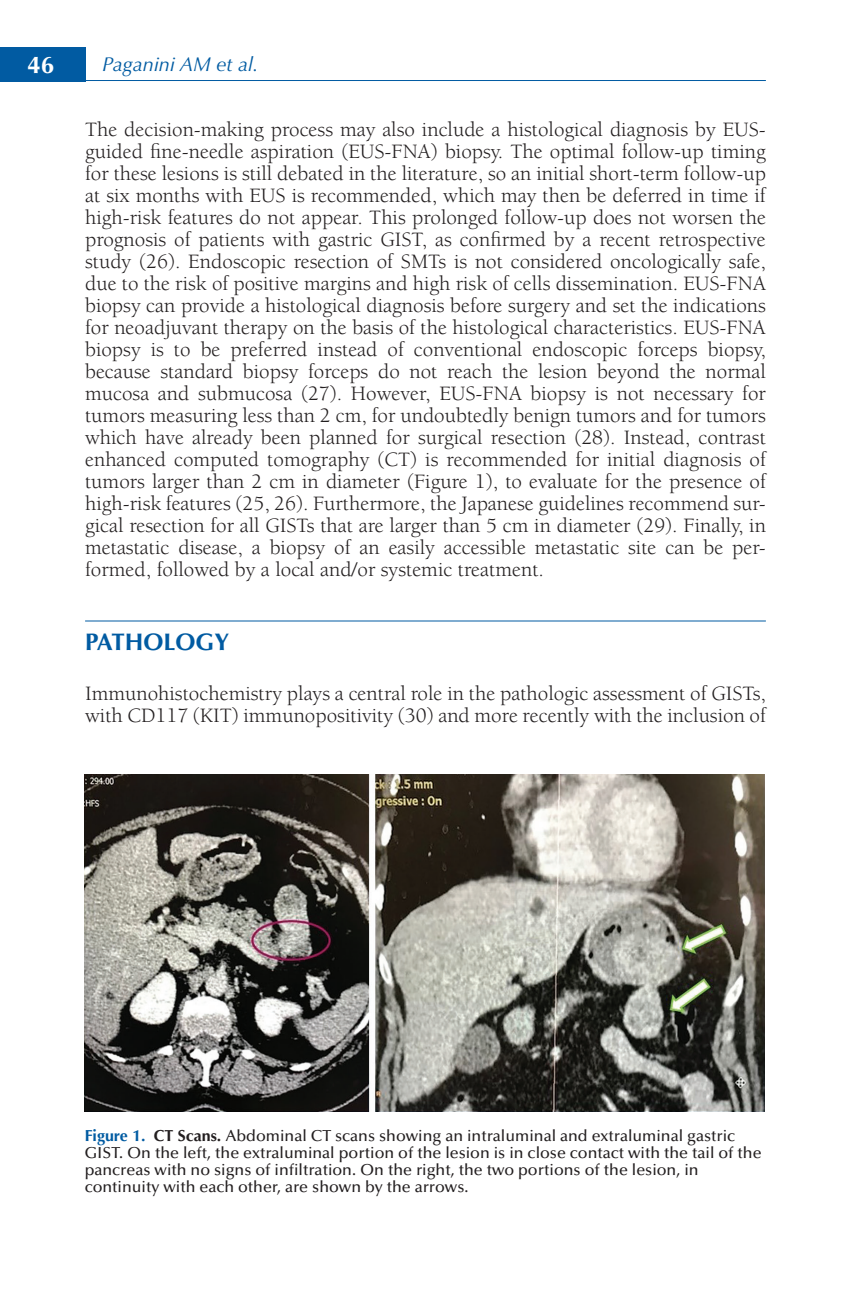
<style>
.page{position:relative;width:851px;height:1304px;background:#fff}
.page>*{position:absolute;margin:0;border:0;box-sizing:border-box;transform-origin:0 0}
.t1{font:700 24px "Optima LT Std";color:#015ba2}
.t2{font:700 24px "Optima LT Std";color:#fff}
.t3{font:21px/22px "Berkeley Std";color:#231f20;text-align:justify}
.t4{font:italic 20px "Optima LT Std";color:#015ba2}
.t5{font:500 16px/17px "Optima LT Std";color:#231f20}
.s1{font-weight:700;color:#015ba2}
.s2{font-weight:700}
</style>
<div class="page">
<div style="left:0;top:47px;width:85px;height:34px;background:#015ba2"></div>
<hr style="left:0;top:80px;width:765px;height:1px;background:#015ba2">
<hr style="left:85px;top:620px;width:680px;height:1px;background:#015ba2">
<img style="left:85px;top:774px;width:679px;height:337px">
<p class="t2" style="left:27px;top:51px;width:28px">46</p>
<p class="t4" style="left:102px;top:53px;width:158px">Paganini AM et al.</p>
<p class="t3" style="left:85px;top:119px;width:682px">The decision-making process may also include a histological diagnosis by EUS&shy;guided fine-needle aspiration (EUS-FNA) biopsy. The optimal follow-up timing for these lesions is still debated in the literature, so an initial short-term follow-up at six months with EUS is recommended, which may then be deferred in time if high-risk features do not appear. This prolonged follow-up does not worsen the prognosis of patients with gastric GIST, as confirmed by a recent retrospective study (26). Endoscopic resection of SMTs is not considered oncologically safe, due to the risk of positive margins and high risk of cells dissemination. EUS-FNA biopsy can provide a histological diagnosis before surgery and set the indications for neoadjuvant therapy on the basis of the histological characteristics. EUS-FNA biopsy is to be preferred instead of conventional endoscopic forceps biopsy, because standard biopsy forceps do not reach the lesion beyond the normal mucosa and submucosa (27). However, EUS-FNA biopsy is not necessary for tumors measuring less than 2 cm, for undoubtedly benign tumors and for tumors which have already been planned for surgical resection (28). Instead, contrast enhanced computed tomography (CT) is recommended for initial diagnosis of tumors larger than 2 cm in diameter (Figure 1), to evaluate for the presence of high-risk features (25, 26). Furthermore, the Japanese guidelines recommend sur&shy;gical resection for all GISTs that are larger than 5 cm in diameter (29). Finally, in metastatic disease, a biopsy of an easily accessible metastatic site can be per&shy;formed, followed by a local and/or systemic treatment.</p>
<p class="t1" style="left:85px;top:628px;width:145px">PATHOLOGY</p>
<p class="t3" style="left:85px;top:683px;width:682px">Immunohistochemistry plays a central role in the pathologic assessment of GISTs, with CD117 (KIT) immunopositivity (30) and more recently with the inclusion of</p>
<p class="t5" style="left:85px;top:1128px;width:678px"><span class="s1">Figure 1.</span> <span class="s2">CT Scans.</span> Abdominal CT scans showing an intraluminal and extraluminal gastric GIST. On the left, the extraluminal portion of the lesion is in close contact with the tail of the pancreas with no signs of infiltration. On the right, the two portions of the lesion, in continuity with each other, are shown by the arrows.</p>
</div>
